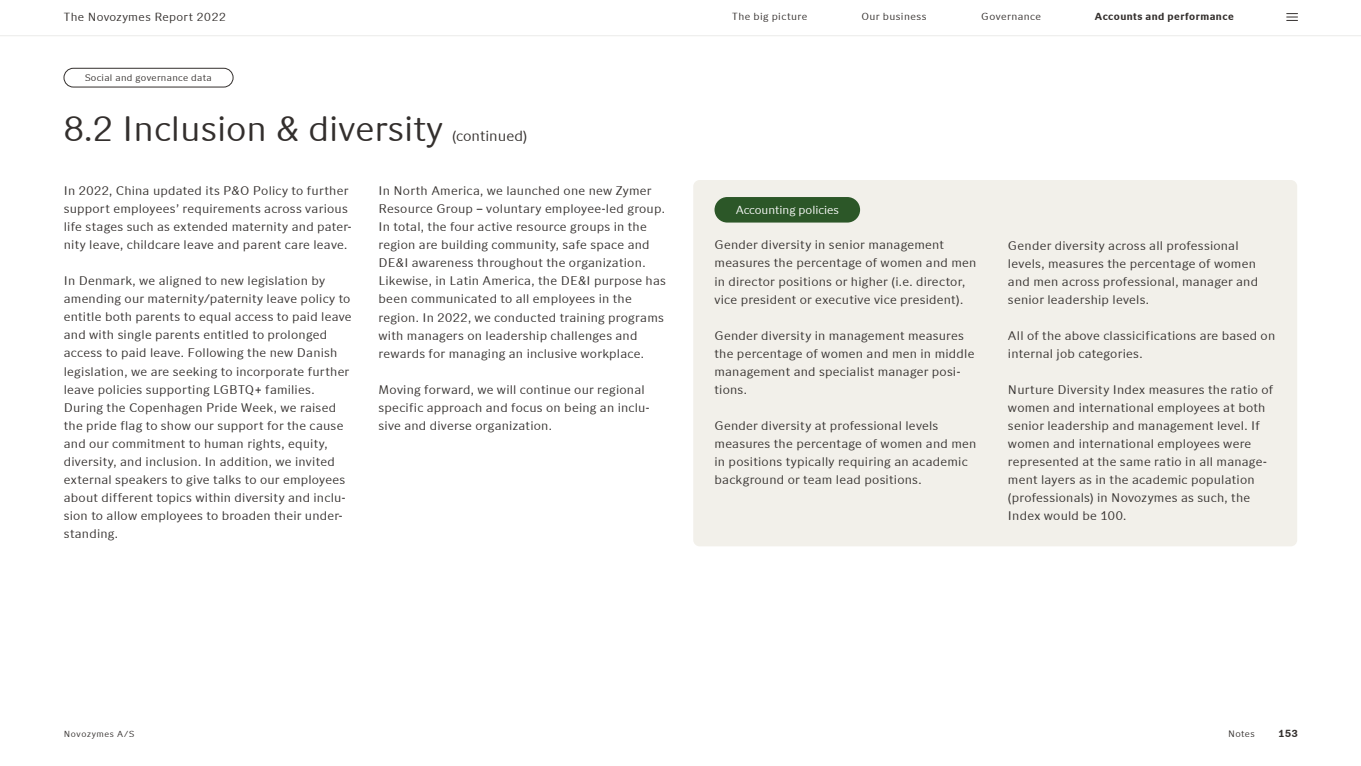
<style>
.page{position:relative;width:1361px;height:766px;background:#fff}
.page>*{position:absolute;margin:0;border:0;box-sizing:border-box;transform-origin:0 0}
.t1{font:36px "Novozymes";color:#332f2d}
.t2{font:15px "Novozymes";color:#332f2d}
.t3{font:12.75px/18px "Novozymes";letter-spacing:.015em;color:#332f2d}
.t4{font:12px "Novozymes";letter-spacing:.035em;color:#332f2d}
.t5{font:12px "Novozymes";color:#fff}
.t6{font:10.5px "Novozymes";letter-spacing:.04em;color:#332f2d}
.t7{font:700 10.5px "Novozymes";letter-spacing:.045em;color:#332f2d}
.t8{font:9.75px "Novozymes";letter-spacing:.03em;color:#332f2d}
.t9{font:9.6px "Novozymes";letter-spacing:.04em;color:#332f2d}
.t10{font:9px "Novozymes";letter-spacing:.065em;color:#332f2d}
</style>
<div class="page">
<div style="left:693px;top:180px;width:604px;height:366px;background:#f2f0ea;border-radius:6px"></div>
<div style="left:714px;top:197px;width:146px;height:25px;background:#2c5728;border-radius:13px"></div>
<div style="left:64px;top:68px;width:169px;height:19px;border:1px solid #332f2d;border-radius:9px"></div>
<div style="left:0;top:0;width:1361px;height:37px;background:#f7f7f6"></div>
<div style="left:0;top:0;width:1361px;height:34px;background:#fff"></div>
<svg style="left:1286px;top:13px;width:11px;height:8px"></svg>
<p class="t4" style="left:64px;top:10px;width:164px">The Novozymes Report 2022</p>
<p class="t6" style="left:732px;top:11px;width:77px">The big picture</p>
<p class="t6" style="left:861px;top:11px;width:67px">Our business</p>
<p class="t6" style="left:981px;top:11px;width:61px">Governance</p>
<p class="t7" style="left:1095px;top:11px;width:140px">Accounts and performance</p>
<p class="t8" style="left:85px;top:72px;width:128px">Social and governance data</p>
<h1 class="t1" style="left:64px;top:108px;width:381px">8.2 Inclusion &amp; diversity</h1>
<p class="t2" style="left:452px;top:127px;width:77px">(continued)</p>
<p class="t3" style="left:64px;top:182px;width:289px">In 2022, China updated its P&amp;O Policy to further support employees’ requirements across various life stages such as extended maternity and pater&shy;nity leave, childcare leave and parent care leave.</p>
<p class="t3" style="left:64px;top:272px;width:289px">In Denmark, we aligned to new legislation by amending our maternity/paternity leave policy to entitle both parents to equal access to paid leave and with single parents entitled to prolonged access to paid leave. Following the new Danish legislation, we are seeking to incorporate further leave policies supporting LGBTQ+ families.<br>During the Copenhagen Pride Week, we raised the pride flag to show our support for the cause and our commitment to human rights, equity, diversity, and inclusion. In addition, we invited external speakers to give talks to our employees about different topics within diversity and inclu&shy;sion to allow employees to broaden their under&shy;standing.</p>
<p class="t3" style="left:378px;top:182px;width:289px">In North America, we launched one new Zymer Resource Group – voluntary employee-led group.<br>In total, the four active resource groups in the region are building community, safe space and DE&amp;I awareness throughout the organization.<br>Likewise, in Latin America, the DE&amp;I purpose has been communicated to all employees in the region. In 2022, we conducted training programs with managers on leadership challenges and rewards for managing an inclusive workplace.</p>
<p class="t3" style="left:378px;top:380px;width:273px">Moving forward, we will continue our regional specific approach and focus on being an inclu&shy;sive and diverse organization.</p>
<p class="t5" style="left:736px;top:202px;width:105px">Accounting policies</p>
<p class="t3" style="left:714px;top:236px;width:263px">Gender diversity in senior management measures the percentage of women and men in director positions or higher (i.e. director, vice president or executive vice president).</p>
<p class="t3" style="left:714px;top:326px;width:261px">Gender diversity in management measures the percentage of women and men in middle management and specialist manager posi&shy;tions.</p>
<p class="t3" style="left:714px;top:416px;width:263px">Gender diversity at professional levels measures the percentage of women and men in positions typically requiring an academic background or team lead positions.</p>
<p class="t3" style="left:1008px;top:236px;width:252px">Gender diversity across all professional levels, measures the percentage of women and men across professional, manager and senior leadership levels.</p>
<p class="t3" style="left:1008px;top:326px;width:269px">All of the above classicifications are based on internal job categories.</p>
<p class="t3" style="left:1008px;top:380px;width:267px">Nurture Diversity Index measures the ratio of women and international employees at both senior leadership and management level. If women and international employees were represented at the same ratio in all manage&shy;ment layers as in the academic population (professionals) in Novozymes as such, the Index would be 100.</p>
<p class="t10" style="left:64px;top:729px;width:72px">Novozymes A/S</p>
<p class="t9" style="left:1228px;top:728px;width:28px">Notes</p>
<p class="t7" style="left:1278px;top:727px;width:21px">153</p>
</div>
